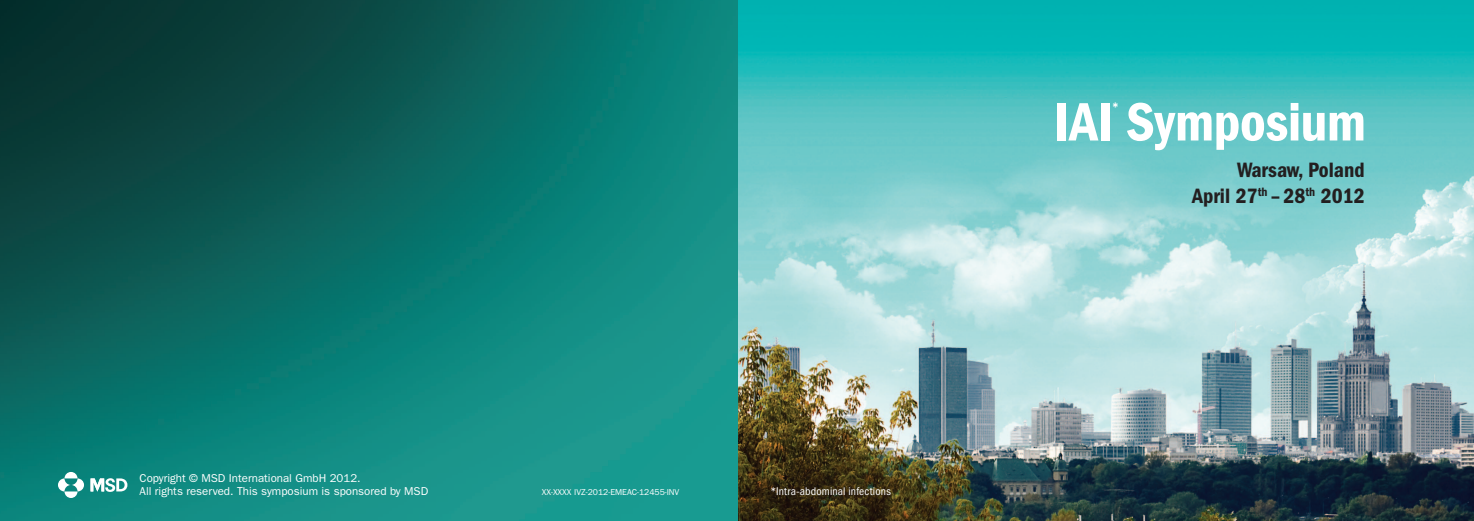
<style>
.page{position:relative;width:1474px;height:521px;background:#fff}
.page>*{position:absolute;margin:0;border:0;box-sizing:border-box;transform-origin:0 0}
.t1{font:55.91px "ITC Franklin Gothic Std Dm Cd";letter-spacing:-.005em;color:#fff}
.t2{font:21.53px/25.8px "ITC Franklin Gothic Std Dm Cd";color:#231f20;text-align:right}
.t3{font:14.35px "ITC Franklin Gothic Std Dm Cd";color:#fff}
.t4{font:11.46px/13.7px "ITC Franklin Gothic Std";color:#fff}
.t5{font:condensed 11.46px "ITC Franklin Gothic Std";letter-spacing:.01em;color:#fff}
.t6{font:8.58px "ITC Franklin Gothic Std";color:#fff}
</style>
<div class="page">
<img style="left:0;top:0;width:1473px;height:521px">
<svg style="left:737px;top:79px;width:1px;height:354px"></svg>
<svg style="left:0;top:16px;width:737px;height:505px"></svg>
<svg style="left:64px;top:472px;width:13px;height:6px"></svg>
<svg style="left:64px;top:491px;width:13px;height:7px"></svg>
<svg style="left:58px;top:478px;width:12px;height:13px"></svg>
<svg style="left:72px;top:478px;width:12px;height:13px"></svg>
<svg style="left:91px;top:478px;width:36px;height:14px"></svg>
<p class="t4" style="left:140px;top:471px;width:290px">Copyright © MSD International GmbH 2012.<br>All rights reserved. This symposium is sponsored by MSD</p>
<p class="t6" style="left:542px;top:487px;width:139px">XX-XXXX IVZ-2012-EMEAC-12455-INV</p>
<p class="t5" style="left:770px;top:485px;width:122px">*Intra-abdominal infections</p>
<p class="t3" style="left:1111px;top:99px;width:9px">*</p>
<h1 class="t1" style="left:1053px;top:90px;width:314px">IAI Symposium</h1>
<h2 class="t2" style="left:1192px;top:157px;width:174px">Warsaw, Poland<br>April 27<sup>th</sup> – 28<sup>th</sup> 2012</h2>
</div>
